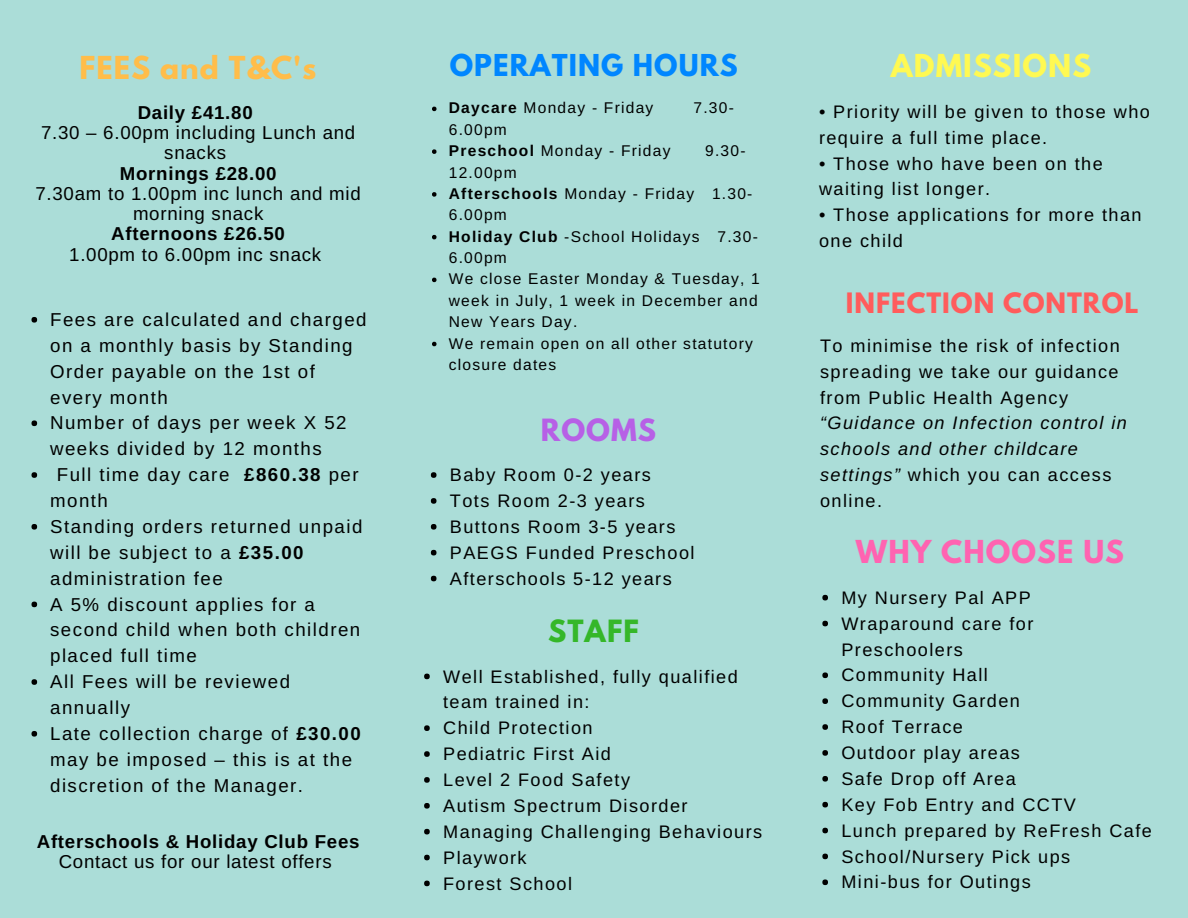
<style>
.page{position:relative;width:1188px;height:918px;background:#abddd8}
.page>*{position:absolute;margin:0;border:0;box-sizing:border-box;transform-origin:0 0}
.t1{font:700 28.05px "League Spartan";letter-spacing:.04em;color:#ffbd4a}
.t2{font:700 28.05px "League Spartan";letter-spacing:.04em;color:#ff63b1}
.t3{font:700 28.05px "League Spartan";letter-spacing:.04em;color:#fff952}
.t4{font:700 27.15px "League Spartan";letter-spacing:.04em;color:#b760e6}
.t5{font:700 27.15px "League Spartan";letter-spacing:.04em;color:#35b729}
.t6{font:700 26.7px "League Spartan";letter-spacing:.04em;color:#0086ff}
.t7{font:700 24.9px "League Spartan";letter-spacing:.04em;color:#ff5c5c}
.t8{font:18.75px "Arimo";letter-spacing:.08em;color:#000}
.t9{font:18.75px/20.2px "Arimo";letter-spacing:.04em;color:#000;text-align:center}
.t10{font:700 18.75px "Arimo";letter-spacing:.04em;color:#000}
.t11{font:18.15px/25.8px "Arimo";letter-spacing:.08em;color:#000}
.t12{font:italic 18.15px/25.8px "Arimo";letter-spacing:.08em;color:#000}
.t13{font:15.6px/21.3px "Arimo";letter-spacing:.08em;color:#000}
.s1{font-weight:700}
.s2{font-style:normal}
</style>
<div class="page">
<svg style="left:32px;top:317px;width:5px;height:6px"></svg>
<svg style="left:32px;top:420px;width:5px;height:6px"></svg>
<svg style="left:32px;top:472px;width:5px;height:6px"></svg>
<svg style="left:32px;top:524px;width:5px;height:6px"></svg>
<svg style="left:32px;top:602px;width:5px;height:5px"></svg>
<svg style="left:32px;top:679px;width:5px;height:6px"></svg>
<svg style="left:32px;top:731px;width:5px;height:6px"></svg>
<svg style="left:432px;top:107px;width:4px;height:4px"></svg>
<svg style="left:432px;top:149px;width:4px;height:5px"></svg>
<svg style="left:432px;top:192px;width:4px;height:5px"></svg>
<svg style="left:432px;top:235px;width:4px;height:4px"></svg>
<svg style="left:432px;top:278px;width:4px;height:4px"></svg>
<svg style="left:432px;top:342px;width:4px;height:4px"></svg>
<svg style="left:431px;top:472px;width:5px;height:6px"></svg>
<svg style="left:431px;top:498px;width:5px;height:6px"></svg>
<svg style="left:431px;top:524px;width:5px;height:6px"></svg>
<svg style="left:431px;top:550px;width:5px;height:5px"></svg>
<svg style="left:431px;top:576px;width:5px;height:5px"></svg>
<svg style="left:424px;top:674px;width:6px;height:5px"></svg>
<svg style="left:424px;top:725px;width:6px;height:6px"></svg>
<svg style="left:424px;top:751px;width:6px;height:6px"></svg>
<svg style="left:424px;top:777px;width:6px;height:6px"></svg>
<svg style="left:424px;top:803px;width:6px;height:6px"></svg>
<svg style="left:424px;top:829px;width:6px;height:5px"></svg>
<svg style="left:424px;top:855px;width:6px;height:5px"></svg>
<svg style="left:424px;top:881px;width:6px;height:5px"></svg>
<svg style="left:822px;top:595px;width:6px;height:5px"></svg>
<svg style="left:822px;top:621px;width:6px;height:5px"></svg>
<svg style="left:822px;top:672px;width:6px;height:6px"></svg>
<svg style="left:822px;top:698px;width:6px;height:6px"></svg>
<svg style="left:822px;top:724px;width:6px;height:6px"></svg>
<svg style="left:822px;top:750px;width:6px;height:6px"></svg>
<svg style="left:822px;top:776px;width:6px;height:6px"></svg>
<svg style="left:822px;top:802px;width:6px;height:5px"></svg>
<svg style="left:822px;top:828px;width:6px;height:5px"></svg>
<svg style="left:822px;top:854px;width:6px;height:5px"></svg>
<svg style="left:822px;top:879px;width:6px;height:6px"></svg>
<h1 class="t1" style="left:80px;top:53px;width:238px">FEES and T&amp;C's</h1>
<p class="t10" style="left:138px;top:102px;width:117px">Daily £41.80</p>
<p class="t9" style="left:41px;top:122px;width:316px">7.30 – 6.00pm including Lunch and snacks</p>
<p class="t10" style="left:120px;top:163px;width:158px">Mornings £28.00</p>
<p class="t9" style="left:35px;top:183px;width:327px">7.30am to 1.00pm inc lunch and mid morning snack</p>
<p class="t10" style="left:111px;top:223px;width:175px">Afternoons £26.50</p>
<p class="t9" style="left:69px;top:244px;width:254px">1.00pm to 6.00pm inc snack</p>
<p class="t8" style="left:50px;top:309px;width:318px">Fees are calculated and charged</p>
<p class="t8" style="left:50px;top:335px;width:304px">on a monthly basis by Standing</p>
<p class="t8" style="left:50px;top:361px;width:266px">Order payable on the 1st of</p>
<p class="t8" style="left:50px;top:387px;width:119px">every month</p>
<p class="t8" style="left:50px;top:413px;width:298px">Number of days per week X 52</p>
<p class="t8" style="left:50px;top:438px;width:273px">weeks divided by 12 months</p>
<p class="t8" style="left:57px;top:464px;width:303px">Full time day care <span class="s1">£860.38</span> per</p>
<p class="t8" style="left:50px;top:490px;width:59px">month</p>
<p class="t8" style="left:50px;top:516px;width:314px">Standing orders returned unpaid</p>
<p class="t8" style="left:50px;top:542px;width:255px">will be subject to a <span class="s1">£35.00</span></p>
<p class="t8" style="left:50px;top:568px;width:174px">administration fee</p>
<p class="t8" style="left:50px;top:594px;width:266px">A 5% discount applies for a</p>
<p class="t8" style="left:50px;top:620px;width:312px">second child when both children</p>
<p class="t8" style="left:50px;top:645px;width:148px">placed full time</p>
<p class="t8" style="left:50px;top:671px;width:242px">All Fees will be reviewed</p>
<p class="t8" style="left:50px;top:697px;width:81px">annually</p>
<p class="t8" style="left:50px;top:723px;width:312px">Late collection charge of <span class="s1">£30.00</span></p>
<p class="t8" style="left:50px;top:749px;width:303px">may be imposed – this is at the</p>
<p class="t8" style="left:50px;top:775px;width:254px">discretion of the Manager.</p>
<p class="t10" style="left:37px;top:831px;width:324px">Afterschools &amp; Holiday Club Fees</p>
<p class="t9" style="left:59px;top:851px;width:275px">Contact us for our latest offers</p>
<h3 class="t6" style="left:450px;top:52px;width:290px">OPERATING HOURS</h3>
<p class="t13" style="left:449px;top:97px;width:206px"><span class="s1">Daycare</span> Monday - Friday</p>
<p class="t13" style="left:694px;top:97px;width:42px">7.30-</p>
<p class="t13" style="left:449px;top:119px;width:223px">6.00pm<br><span class="s1">Preschool</span> Monday - Friday</p>
<p class="t13" style="left:705px;top:140px;width:42px">9.30-</p>
<p class="t13" style="left:449px;top:161px;width:313px">12.00pm<br><span class="s1">Afterschools</span> Monday - Friday 1.30-<br>6.00pm<br><span class="s1">Holiday Club</span> -School Holidays 7.30-<br>6.00pm<br>We close Easter Monday &amp; Tuesday, 1 week in July, 1 week in December and<br>New Years Day.<br>We remain open on all other statutory closure dates</p>
<h2 class="t4" style="left:541px;top:416px;width:117px">ROOMS</h2>
<p class="t11" style="left:450px;top:462px;width:246px">Baby Room 0-2 years<br>Tots Room 2-3 years<br>Buttons Room 3-5 years<br>PAEGS Funded Preschool<br>Afterschools 5-12 years</p>
<h2 class="t5" style="left:548px;top:618px;width:92px">STAFF</h2>
<p class="t11" style="left:443px;top:663px;width:321px">Well Established, fully qualified team trained in:<br>Child Protection<br>Pediatric First Aid<br>Level 2 Food Safety<br>Autism Spectrum Disorder<br>Managing Challenging Behaviours<br>Playwork<br>Forest School</p>
<h1 class="t3" style="left:891px;top:52px;width:202px">ADMISSIONS</h1>
<p class="t11" style="left:819px;top:99px;width:332px">• Priority will be given to those who require a full time place.</p>
<p class="t11" style="left:819px;top:150px;width:285px">• Those who have been on the waiting list longer.</p>
<p class="t11" style="left:819px;top:202px;width:324px">• Those applications for more than one child</p>
<h3 class="t7" style="left:846px;top:291px;width:294px">INFECTION CONTROL</h3>
<p class="t11" style="left:820px;top:333px;width:301px;text-align:justify">To minimise the risk of infection spreading we take our guidance from Public Health Agency</p>
<p class="t12" style="left:820px;top:410px;width:308px">“Guidance on Infection control in schools and other childcare settings” <span class="s2">which you can access online.</span></p>
<h1 class="t2" style="left:856px;top:538px;width:270px">WHY CHOOSE US</h1>
<p class="t11" style="left:841px;top:585px;width:312px">My Nursery Pal APP<br>Wraparound care for<br>Preschoolers<br>Community Hall<br>Community Garden<br>Roof Terrace<br>Outdoor play areas<br>Safe Drop off Area<br>Key Fob Entry and CCTV<br>Lunch prepared by ReFresh Cafe<br>School/Nursery Pick ups<br>Mini-bus for Outings</p>
</div>
